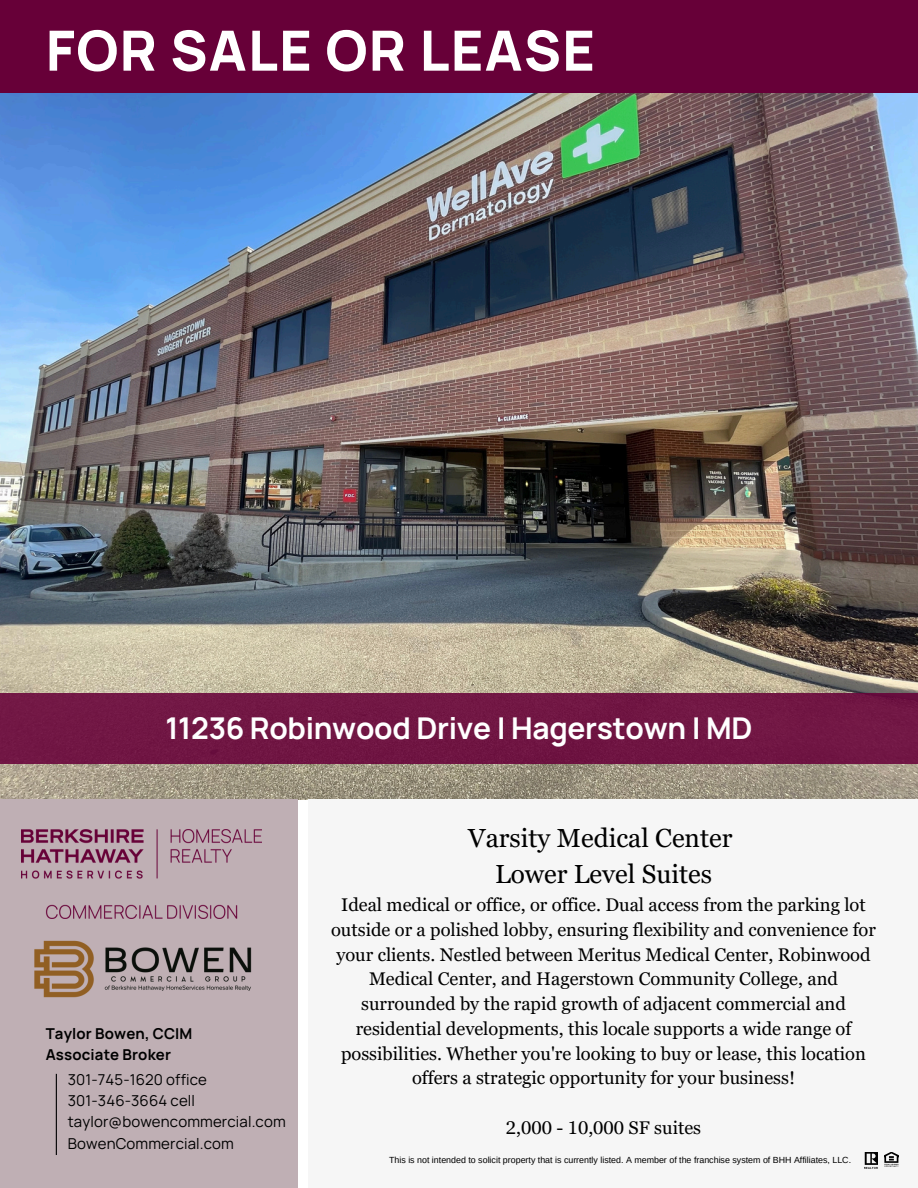
<style>
.page{position:relative;width:918px;height:1188px;background:#fff}
.page>*{position:absolute;margin:0;border:0;box-sizing:border-box;transform-origin:0 0}
.t1{font:800 55.5px "Manrope";letter-spacing:.02em;color:#fff}
.t2{font:700 30px "Manrope";letter-spacing:-.01em;color:#fff}
.t3{font:26.1px/36px "Georgia Pro";color:#000;text-align:center}
.t4{font:18.3px/24.8px "Georgia Pro";color:#000;text-align:center}
.t5{font:15px/21.3px "Manrope";letter-spacing:.01em;color:#000}
.t6{font:700 15px/21.3px "Manrope";letter-spacing:.01em;color:#000}
.t7{font:8.85px "Arimo";color:#000}
</style>
<div class="page">
<img style="left:0;top:92px;width:918px;height:708px">
<div style="left:0;top:0;width:918px;height:92px;background:#670038"></div>
<div style="left:0;top:693px;width:918px;height:71px;background:#711644"></div>
<div style="left:308px;top:800px;width:610px;height:388px;background:#f6f6f6"></div>
<div style="left:0;top:800px;width:297px;height:388px;background:#bfafb4"></div>
<img style="left:34px;top:940px;width:218px;height:58px">
<img style="left:884px;top:1152px;width:15px;height:15px">
<img style="left:865px;top:1152px;width:12px;height:16px">
<hr style="left:56px;top:1074px;width:1px;height:81px;background:#000">
<img style="left:21px;top:830px;width:241px;height:88px">
<h1 class="t1" style="left:46px;top:12px;width:551px">FOR SALE OR LEASE</h1>
<p class="t2" style="left:165px;top:707px;width:589px">11236 Robinwood Drive | Hagerstown | MD</p>
<p class="t6" style="left:46px;top:1022px;width:148px">Taylor Bowen, CCIM<br>Associate Broker</p>
<p class="t5" style="left:68px;top:1068px;width:219px">301-745-1620 office<br>301-346-3664 cell taylor@bowencommercial.com<br>BowenCommercial.com</p>
<h2 class="t3" style="left:468px;top:820px;width:266px">Varsity Medical Center<br>Lower Level Suites</h2>
<h2 class="t4" style="left:331px;top:892px;width:546px">Ideal medical or office, or office. Dual access from the parking lot outside or a polished lobby, ensuring flexibility and convenience for your clients. Nestled between Meritus Medical Center, Robinwood Medical Center, and Hagerstown Community College, and surrounded by the rapid growth of adjacent commercial and residential developments, this locale supports a wide range of possibilities. Whether you're looking to buy or lease, this location offers a strategic opportunity for your business!</h2>
<p class="t4" style="left:506px;top:1115px;width:197px">2,000 - 10,000 SF suites</p>
<p class="t7" style="left:389px;top:1155px;width:463px">This is not intended to solicit property that is currently listed. A member of the franchise system of BHH Affiliates, LLC.</p>
</div>
